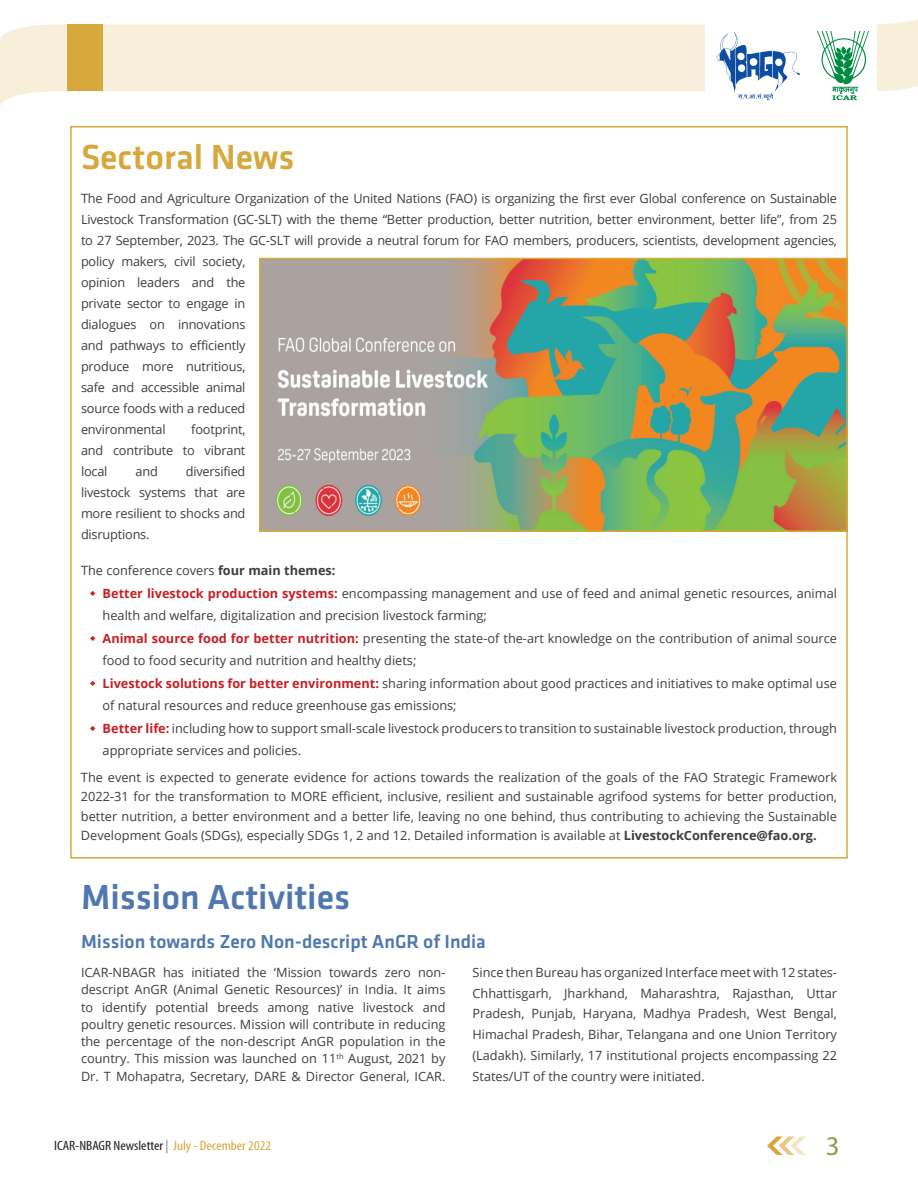
<style>
.page{position:relative;width:918px;height:1188px;background:#fff}
.page>*{position:absolute;margin:0;border:0;box-sizing:border-box;transform-origin:0 0}
.t1{font:500 36px "Klavika";color:#5078af}
.t2{font:500 36px "Klavika";color:#d7a83c}
.t3{font:27px "Myriad Pro";color:#91994b}
.t4{font:500 19.5px "Klavika";color:#5078af}
.t5{font:condensed 13.5px "Myriad Pro";color:#231f20;scale:1.1 1}
.t6{font:12.75px/21px "Open Sans";color:#3e3e3f;text-align:justify}
.s1{font-weight:700}
.s2{font-weight:700;color:#c72026}
.s3{color:#808285}
.s4{color:#d7a83c}
</style>
<div class="page">
<svg style="left:0;top:19px;width:918px;height:87px;fill:#f8efda"></svg>
<div style="left:705px;top:14px;width:172px;height:89px;background:#fff"></div>
<div style="left:68px;top:24px;width:35px;height:67px;background:#d7a83c"></div>
<img style="left:818px;top:31px;width:51px;height:69px">
<svg style="left:767px;top:1137px;width:39px;height:18px"></svg>
<img style="left:716px;top:32px;width:84px;height:61px">
<svg style="left:738px;top:93px;width:35px;height:7px"></svg>
<div style="left:70px;top:126px;width:778px;height:733px;background:#fff;border:2px solid #d7a83c"></div>
<img style="left:262px;top:261px;width:583px;height:268px">
<div style="left:259px;top:258px;width:589px;height:274px;border:2px solid #d7a83c"></div>
<h1 class="t2" style="left:81px;top:137px;width:215px">Sectoral News</h1>
<p class="t6" style="left:81px;top:188px;width:758px;text-align:left">The Food and Agriculture Organization of the United Nations (FAO) is organizing the first ever Global conference on Sustainable Livestock Transformation (GC-SLT) with the theme “Better production, better nutrition, better environment, better life”, from 25 to 27 September, 2023. The GC-SLT will provide a neutral forum for FAO members, producers, scientists, development agencies, policy makers, civil society,<br>opinion leaders and the<br>private sector to engage in<br>dialogues on innovations<br>and pathways to efficiently<br>produce more nutritious,<br>safe and accessible animal<br>source foods with a reduced<br>environmental</p>
<p class="t6" style="left:81px;top:419px;width:166px;text-indent:110px">footprint, and contribute to vibrant local</p>
<p class="t6" style="left:81px;top:461px;width:166px;text-indent:105px">diversified livestock systems that are more resilient to shocks and disruptions.</p>
<p class="t6" style="left:103px;top:559px;width:736px;line-height:22.5px;text-align:left;text-indent:-22px">The conference covers <span class="s1">four main themes:<br></span><span class="s2">Better livestock production systems:</span> encompassing management and use of feed and animal genetic resources, animal health and welfare, digitalization and precision livestock farming;<br><span class="s2">Animal source food for better nutrition:</span> presenting the state-of the-art knowledge on the contribution of animal source food to food security and nutrition and healthy diets;<br><span class="s2">Livestock solutions for better environment:</span> sharing information about good practices and initiatives to make optimal use of natural resources and reduce greenhouse gas emissions;<br><span class="s2">Better life:</span> including how to support small-scale livestock producers to transition to sustainable livestock production, through appropriate services and policies.</p>
<p class="t6" style="left:81px;top:767px;width:758px;line-height:19.5px">The event is expected to generate evidence for actions towards the realization of the goals of the FAO Strategic Framework 2022-31 for the transformation to MORE efficient, inclusive, resilient and sustainable agrifood systems for better production, better nutrition, a better environment and a better life, leaving no one behind, thus contributing to achieving the Sustainable Development Goals (SDGs), especially SDGs 1, 2 and 12. Detailed information is available at <span class="s1">LivestockConference@fao.org.</span></p>
<p class="t6" style="left:135px;top:461px;width:24px">and</p>
<h1 class="t1" style="left:81px;top:878px;width:271px">Mission Activities</h1>
<h3 class="t4" style="left:81px;top:931px;width:406px">Mission towards Zero Non-descript AnGR of India</h3>
<p class="t6" style="left:81px;top:963px;width:366px;line-height:17.2px">ICAR-NBAGR has initiated the ‘Mission towards zero non&shy;descript AnGR (Animal Genetic Resources)’ in India. It aims to identify potential breeds among native livestock and poultry genetic resources. Mission will contribute in reducing the percentage of the non-descript AnGR population in the country. This mission was launched on 11<sup>th</sup> August, 2021 by Dr. T Mohapatra, Secretary, DARE &amp; Director General, ICAR.</p>
<p class="t6" style="left:473px;top:962px;width:366px">Since then Bureau has organized Interface meet with 12 states-Chhattisgarh, Jharkhand, Maharashtra, Rajasthan, Uttar Pradesh, Punjab, Haryana, Madhya Pradesh, West Bengal, Himachal Pradesh, Bihar, Telangana and one Union Territory (Ladakh). Similarly, 17 institutional projects encompassing 22<br>States/UT of the country were initiated.</p>
<p class="t5" style="left:54px;top:1137px;width:199px">ICAR-NBAGR Newsletter <span class="s3">|</span> <span class="s4">July - December 2022</span></p>
<h2 class="t3" style="left:826px;top:1129px;width:15px">3</h2>
</div>
